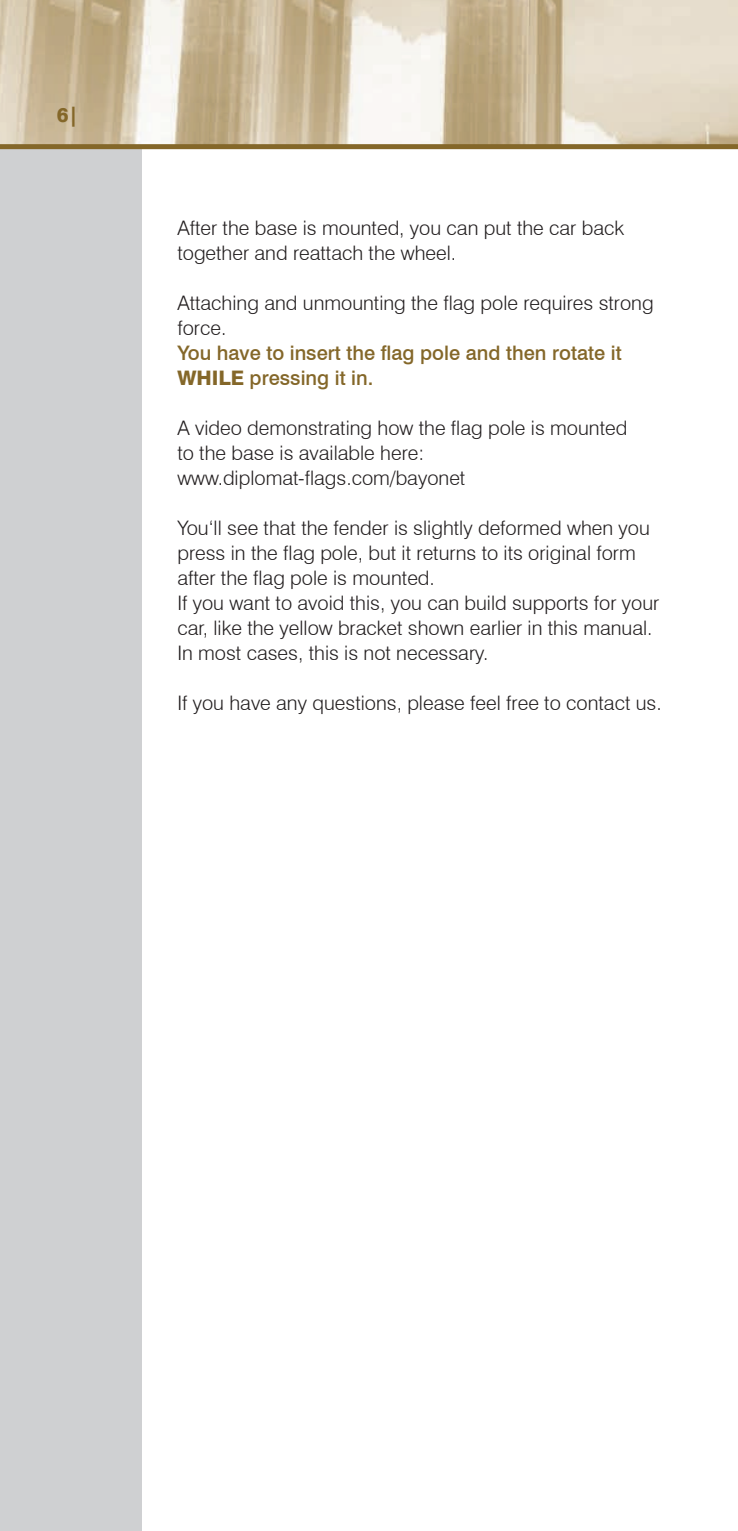
<style>
.page{position:relative;width:738px;height:1531px;background:#fff}
.page>*{position:absolute;margin:0;border:0;box-sizing:border-box;transform-origin:0 0}
.Absatzformat_2{font:300 20px/25px "Swiss 721 BT";color:#231f20}
.Absatzformat_2-2{font:500 20px/25px "Swiss 721 BT";color:#846729}
.Absatzformat_2-3{font:800 20px "Swiss 721 BT";color:#846729}
.s1{font-weight:800}
</style>
<div class="page">
<div style="left:0;top:147px;width:142px;height:1384px;background:#cfd0d2"></div>
<img style="left:0;top:0;width:737px;height:144px">
<div style="left:0;top:144px;width:737px;height:5px;background:#846729"></div>
<p class="Absatzformat_2-3" style="left:57px;top:102px;width:23px">6|</p>
<p class="Absatzformat_2" style="left:177px;top:215px;width:448px">After the base is mounted, you can put the car back together and reattach the wheel.</p>
<p class="Absatzformat_2" style="left:177px;top:290px;width:477px">Attaching and unmounting the flag pole requires strong force.</p>
<p class="Absatzformat_2-2" style="left:177px;top:340px;width:445px">You have to insert the flag pole and then rotate it<br><span class="s1">WHILE</span> pressing it in.</p>
<p class="Absatzformat_2" style="left:177px;top:415px;width:451px">A video demonstrating how the flag pole is mounted to the base is available here: www.diplomat-flags.com/bayonet</p>
<p class="Absatzformat_2" style="left:177px;top:515px;width:473px">You‘ll see that the fender is slightly deformed when you press in the flag pole, but it returns to its original form after the flag pole is mounted.</p>
<p class="Absatzformat_2" style="left:177px;top:590px;width:483px">If you want to avoid this, you can build supports for your car, like the yellow bracket shown earlier in this manual.<br>In most cases, this is not necessary.</p>
<p class="Absatzformat_2" style="left:177px;top:690px;width:485px">If you have any questions, please feel free to contact us.</p>
</div>
